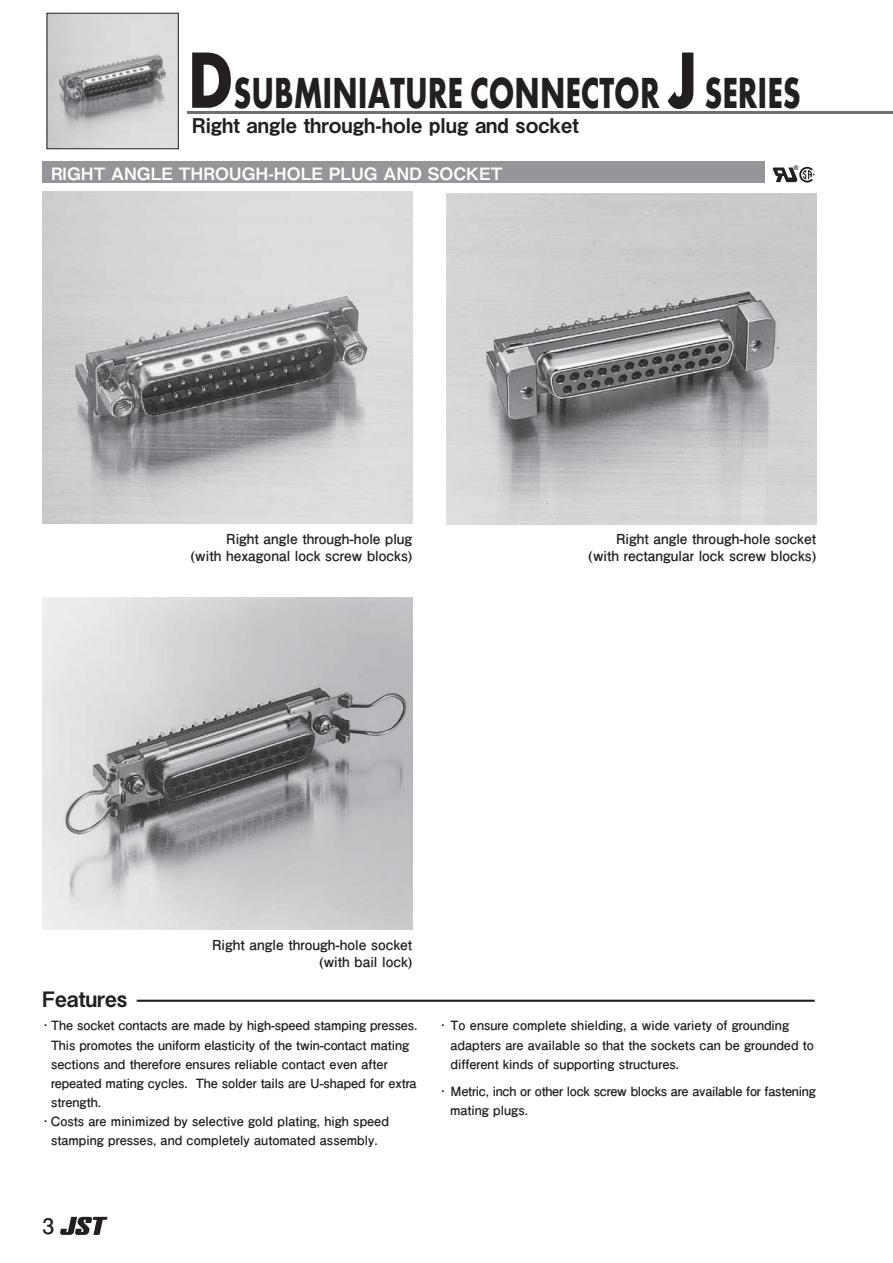
<style>
.page{position:relative;width:893px;height:1263px;background:#fff}
.page>*{position:absolute;margin:0;border:0;box-sizing:border-box;transform-origin:0 0}
.t1{font:700 45.15px "Futura PT";color:#231f20;scale:.7 1}
.t2{font:21.3px "Midashi Go Pr 6 N MB31 90 msp RKSJ H";color:#231f20}
.t3{font:21.3px "Futo Go B101 Pr 6 N Bold 90 msp RKSJ H";color:#231f20}
.t4{font:20.4px "Midashi Go Pr 6 N MB31 90 msp RKSJ H";color:#231f20}
.t5{font:16.95px "Midashi Go Pr 6 N MB31 90 msp RKSJ H";color:#fff}
.t6{font:13.8px/17px "Futo Go B101 Pr 6 N Bold 90 msp RKSJ H";color:#231f20;text-align:right}
.t7{font:12.75px/19.2px "Futo Go B101 Pr 6 N Bold 90 msp RKSJ H";color:#231f20}
.t8{font:12.75px/19.2px "Futo Go B101 Pr 6 N Bold 90 msp RKSJ H";letter-spacing:-.02em;color:#231f20}
.t9{font:700 6.3px "Arial";color:#231f20}
.s1{font-size:82.8px}
</style>
<div class="page">
<svg style="left:60px;top:1217px;width:47px;height:18px"></svg>
<img style="left:42px;top:598px;width:370px;height:331px">
<img style="left:446px;top:193px;width:370px;height:332px">
<hr style="left:188px;top:111px;width:705px;height:3px;background:#6f7073">
<img style="left:43px;top:192px;width:369px;height:331px">
<img style="left:49px;top:15px;width:128px;height:132px">
<div style="left:47px;top:13px;width:132px;height:136px;border:1px solid #231f20"></div>
<div style="left:43px;top:162px;width:722px;height:21px;background:#949699"></div>
<hr style="left:137px;top:1000px;width:678px;height:2px;background:#231f20">
<svg style="left:772px;top:167px;width:42px;height:16px"></svg>
<h1 class="t1" style="left:188px;top:78px;width:878px"><span class="s1">D</span>SUBMINIATURE CONNECTOR <span class="s1">J</span> SERIES</h1>
<h3 class="t4" style="left:192px;top:117px;width:388px">Right angle through-hole plug and socket</h3>
<h3 class="t5" style="left:51px;top:167px;width:453px">RIGHT ANGLE THROUGH-HOLE PLUG AND SOCKET</h3>
<p class="t9" style="left:794px;top:164px;width:6px">®</p>
<p class="t6" style="left:191px;top:532px;width:223px">Right angle through-hole plug<br>(with hexagonal lock screw blocks)</p>
<p class="t6" style="left:589px;top:532px;width:229px">Right angle through-hole socket (with rectangular lock screw blocks)</p>
<h2 class="t2" style="left:42px;top:991px;width:87px">Features</h2>
<p class="t6" style="left:212px;top:938px;width:202px">Right angle through-hole socket (with bail lock)</p>
<p class="t7" style="left:43px;top:1018px;width:376px">･ The socket contacts are made by high-speed stamping presses.</p>
<p class="t7" style="left:51px;top:1037px;width:360px">This promotes the uniform elasticity of the twin-contact mating</p>
<p class="t7" style="left:51px;top:1056px;width:338px">sections and therefore ensures reliable contact even after</p>
<p class="t7" style="left:51px;top:1075px;width:367px">repeated mating cycles. The solder tails are U-shaped for extra</p>
<p class="t7" style="left:51px;top:1094px;width:52px">strength.</p>
<p class="t7" style="left:43px;top:1113px;width:348px">･ Costs are minimized by selective gold plating, high speed</p>
<p class="t7" style="left:51px;top:1133px;width:328px">stamping presses, and completely automated assembly.</p>
<p class="t7" style="left:450px;top:1018px;width:365px;text-indent:-10px">･ To ensure complete shielding, a wide variety of grounding adapters are available so that the sockets can be grounded to different kinds of supporting structures.</p>
<p class="t8" style="left:450px;top:1084px;width:367px;text-indent:-10px">･ Metric, inch or other lock screw blocks are available for fastening mating plugs.</p>
<h2 class="t3" style="left:43px;top:1218px;width:13px">3</h2>
</div>
